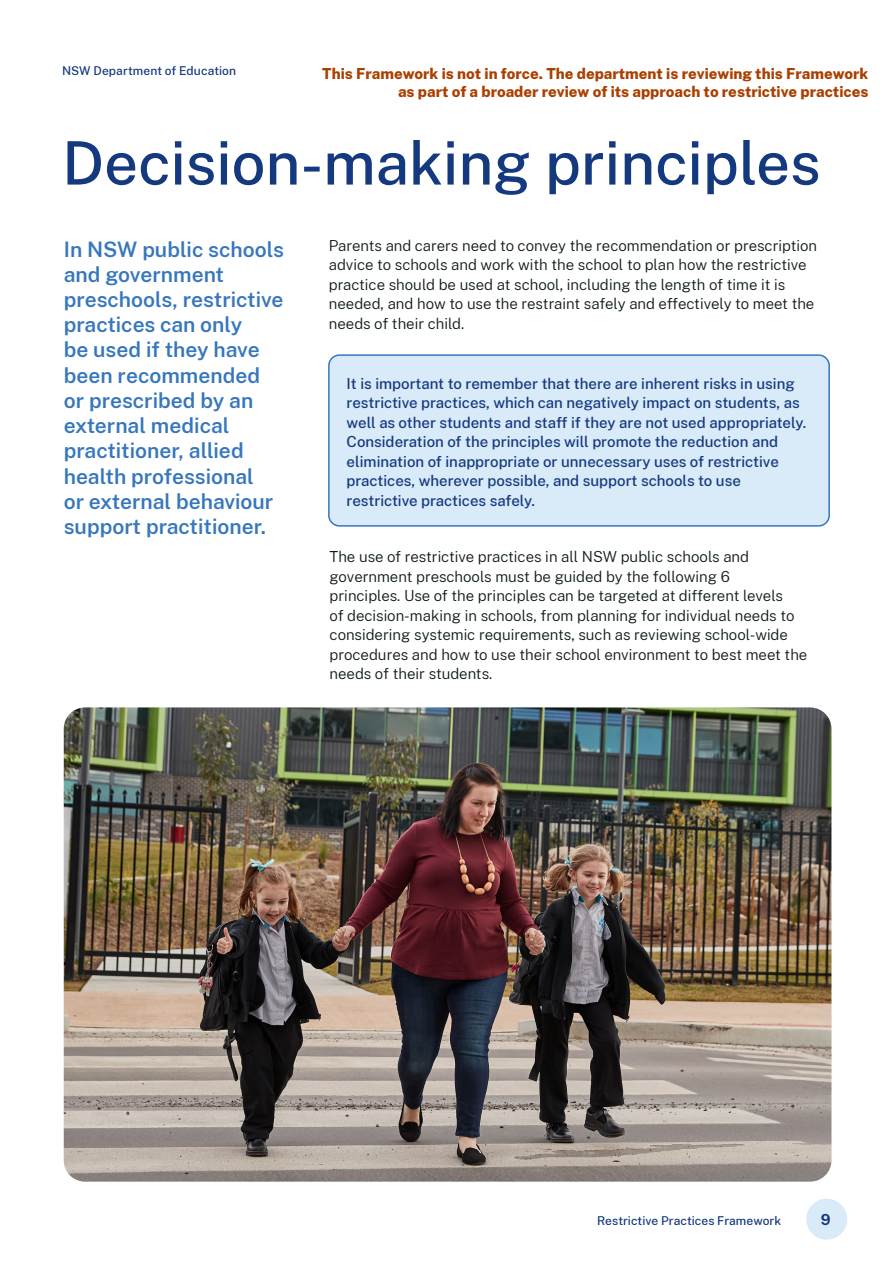
<style>
.page{position:relative;width:893px;height:1263px;background:#fff}
.page>*{position:absolute;margin:0;border:0;box-sizing:border-box;transform-origin:0 0}
.Heading_1__H1{font:500 60px "Public Sans";color:#15397f}
.Intro_Copy{font:600 21px/25.2px "Public Sans";color:#3777bc}
.Body{font:300 15px/19.5px "Public Sans";color:#0e1a18}
.Box_copy{font:500 15px/19.5px "Public Sans";color:#15397f}
.t1{font:800 15px/18px "Public Sans";color:#aa4000;text-align:right}
.t2{font:700 15px "Public Sans";color:#15397f}
.t3{font:500 12px "Public Sans";letter-spacing:.005em;color:#15397f}
</style>
<div class="page">
<div style="left:806px;top:1199px;width:41px;height:41px;background:#d9ebf9;border-radius:50%"></div>
<div style="left:329px;top:355px;width:500px;height:171px;background:#d9ebf9;border-radius:11px"></div>
<div style="left:328px;top:354px;width:502px;height:173px;border:2px solid #3777bc;border-radius:11px"></div>
<img style="left:64px;top:707px;width:767px;height:474px">
<p class="t3" style="left:62px;top:62px;width:176px">NSW Department of Education</p>
<p class="t1" style="left:322px;top:63px;width:548px">This Framework is not in force. The department is reviewing this Framework as part of a broader review of its approach to restrictive practices</p>
<h1 class="Heading_1__H1" style="left:62px;top:120px;width:760px">Decision-making principles</h1>
<p class="Intro_Copy" style="left:64px;top:235px;width:222px">In NSW public schools and government preschools, restrictive practices can only<br>be used if they have been recommended or prescribed by an external medical practitioner, allied health professional<br>or external behaviour support practitioner.</p>
<p class="Body" style="left:329px;top:235px;width:490px">Parents and carers need to convey the recommendation or prescription advice to schools and work with the school to plan how the restrictive practice should be used at school, including the length of time it is needed, and how to use the restraint safely and effectively to meet the needs of their child.</p>
<p class="Box_copy" style="left:347px;top:373px;width:461px">It is important to remember that there are inherent risks in using restrictive practices, which can negatively impact on students, as well as other students and staff if they are not used appropriately.<br>Consideration of the principles will promote the reduction and elimination of inappropriate or unnecessary uses of restrictive practices, wherever possible, and support schools to use restrictive practices safely.</p>
<p class="Body" style="left:330px;top:546px;width:479px">The use of restrictive practices in all NSW public schools and government preschools must be guided by the following 6<br>principles. Use of the principles can be targeted at different levels<br>of decision-making in schools, from planning for individual needs to considering systemic requirements, such as reviewing school-wide procedures and how to use their school environment to best meet the needs of their students.</p>
<p class="t3" style="left:597px;top:1212px;width:186px">Restrictive Practices Framework</p>
<p class="t2" style="left:821px;top:1208px;width:11px">9</p>
</div>
